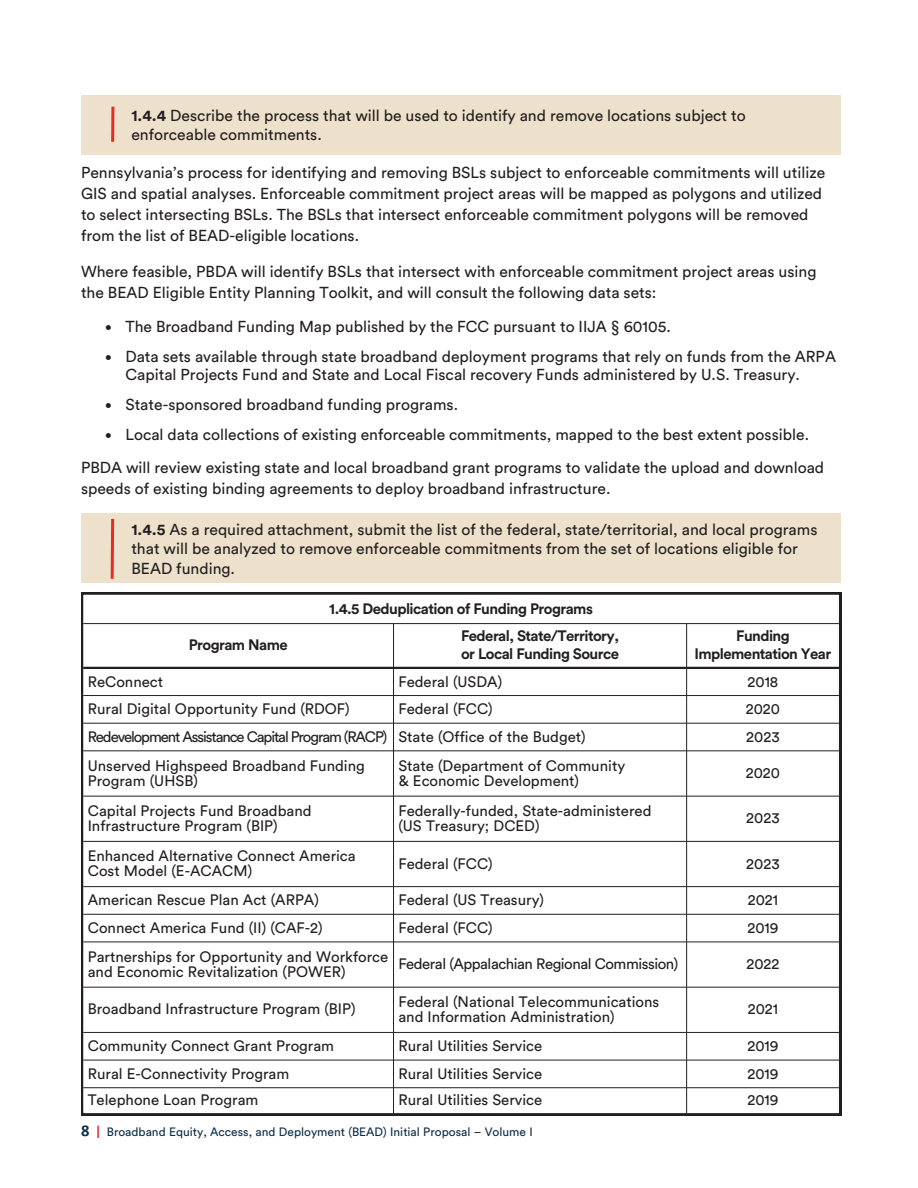
<style>
.page{position:relative;width:918px;height:1188px;background:#fff}
.page>*{position:absolute;margin:0;border:0;box-sizing:border-box;transform-origin:0 0}
.t1{font:15.75px/21px "Circular Std";color:#231f20}
.t2{font:15px/15px "Circular Std";color:#231f20}
.t3{font:700 15px/18px "Circular Std";letter-spacing:-.035em;color:#231f20}
.t4{font:15px "Circular Std";letter-spacing:-.075em;color:#231f20}
.t5{font:15px "Circular Std";letter-spacing:-.03em;color:#231f20}
.t6{font:12px "Circular Std";color:#0c2d47}
.s1{font-weight:700}
.s2{font-size:12px}
.s3{font-family:"Calibri";font-weight:700;font-size:16.5px}
.s4{font-weight:700;font-size:12.75px;color:#e61e27}
</style>
<div class="page">
<div style="left:81px;top:513px;width:760px;height:70px;background:#eee1cb"></div>
<svg style="left:110px;top:518px;width:5px;height:61px"></svg>
<div style="left:81px;top:95px;width:760px;height:59px;background:#eee1cb"></div>
<hr style="left:111px;top:107px;width:3px;height:35px;background:#e62c24">
<svg style="left:81px;top:593px;width:760px;height:522px"></svg>
<hr style="left:393px;top:624px;width:1px;height:489px;background:#231f20">
<hr style="left:686px;top:624px;width:1px;height:489px;background:#231f20">
<hr style="left:83px;top:623px;width:756px;height:1px;background:#231f20">
<hr style="left:83px;top:667px;width:310px;height:2px;background:#231f20">
<hr style="left:394px;top:667px;width:292px;height:2px;background:#231f20">
<hr style="left:687px;top:667px;width:152px;height:2px;background:#231f20">
<hr style="left:83px;top:695px;width:310px;height:1px;background:#231f20">
<hr style="left:394px;top:695px;width:292px;height:1px;background:#231f20">
<hr style="left:687px;top:695px;width:152px;height:1px;background:#231f20">
<hr style="left:83px;top:723px;width:310px;height:1px;background:#231f20">
<hr style="left:394px;top:723px;width:292px;height:1px;background:#231f20">
<hr style="left:687px;top:723px;width:152px;height:1px;background:#231f20">
<hr style="left:83px;top:750px;width:310px;height:1px;background:#231f20">
<hr style="left:394px;top:750px;width:292px;height:1px;background:#231f20">
<hr style="left:687px;top:750px;width:152px;height:1px;background:#231f20">
<hr style="left:83px;top:796px;width:310px;height:1px;background:#231f20">
<hr style="left:394px;top:796px;width:292px;height:1px;background:#231f20">
<hr style="left:687px;top:796px;width:152px;height:1px;background:#231f20">
<hr style="left:83px;top:841px;width:310px;height:1px;background:#231f20">
<hr style="left:394px;top:841px;width:292px;height:1px;background:#231f20">
<hr style="left:687px;top:841px;width:152px;height:1px;background:#231f20">
<hr style="left:83px;top:886px;width:310px;height:1px;background:#231f20">
<hr style="left:394px;top:886px;width:292px;height:1px;background:#231f20">
<hr style="left:687px;top:886px;width:152px;height:1px;background:#231f20">
<hr style="left:83px;top:914px;width:310px;height:1px;background:#231f20">
<hr style="left:394px;top:914px;width:292px;height:1px;background:#231f20">
<hr style="left:687px;top:914px;width:152px;height:1px;background:#231f20">
<hr style="left:83px;top:942px;width:310px;height:1px;background:#231f20">
<hr style="left:394px;top:942px;width:292px;height:1px;background:#231f20">
<hr style="left:687px;top:942px;width:152px;height:1px;background:#231f20">
<hr style="left:83px;top:987px;width:310px;height:1px;background:#231f20">
<hr style="left:394px;top:987px;width:292px;height:1px;background:#231f20">
<hr style="left:687px;top:987px;width:152px;height:1px;background:#231f20">
<hr style="left:83px;top:1032px;width:310px;height:1px;background:#231f20">
<hr style="left:394px;top:1032px;width:292px;height:1px;background:#231f20">
<hr style="left:687px;top:1032px;width:152px;height:1px;background:#231f20">
<hr style="left:83px;top:1060px;width:310px;height:1px;background:#231f20">
<hr style="left:394px;top:1060px;width:292px;height:1px;background:#231f20">
<hr style="left:687px;top:1060px;width:152px;height:1px;background:#231f20">
<hr style="left:83px;top:1087px;width:310px;height:1px;background:#231f20">
<hr style="left:394px;top:1087px;width:292px;height:1px;background:#231f20">
<hr style="left:687px;top:1087px;width:152px;height:1px;background:#231f20">
<p class="t1" style="left:131px;top:107px;width:616px;line-height:19.5px"><span class="s1">1.4.4</span> Describe the process that will be used to identify and remove locations subject to enforceable commitments.</p>
<p class="t1" style="left:81px;top:163px;width:746px">Pennsylvania’s process for identifying and removing BSLs subject to enforceable commitments will utilize GIS and spatial analyses. Enforceable commitment project areas will be mapped as polygons and utilized to select intersecting BSLs. The BSLs that intersect enforceable commitment polygons will be removed from the list of BEAD-eligible locations.</p>
<p class="t1" style="left:81px;top:262px;width:737px">Where feasible, PBDA will identify BSLs that intersect with enforceable commitment project areas using the BEAD Eligible Entity Planning Toolkit, and will consult the following data sets:</p>
<p class="t1" style="left:105px;top:318px;width:567px"><span class="s2">•</span> The Broadband Funding Map published by the FCC pursuant to IIJA § 60105.</p>
<p class="t1" style="left:125px;top:349px;width:712px;line-height:18px;text-indent:-20px"><span class="s2">•</span> Data sets available through state broadband deployment programs that rely on funds from the ARPA<br>Capital Projects Fund and State and Local Fiscal recovery Funds administered by U.S. Treasury.</p>
<p class="t1" style="left:105px;top:396px;width:355px"><span class="s2">•</span> State-sponsored broadband funding programs.</p>
<p class="t1" style="left:105px;top:426px;width:706px"><span class="s2">•</span> Local data collections of existing enforceable commitments, mapped to the best extent possible.</p>
<p class="t1" style="left:81px;top:459px;width:745px">PBDA will review existing state and local broadband grant programs to validate the upload and download speeds of existing binding agreements to deploy broadband infrastructure.</p>
<p class="t1" style="left:131px;top:521px;width:688px;line-height:19.5px"><span class="s1">1.4.5</span> As a required attachment, submit the list of the federal, state/territorial, and local programs that will be analyzed to remove enforceable commitments from the set of locations eligible for<br>BEAD funding.</p>
<p class="t3" style="left:329px;top:601px;width:265px">1.4.5 Deduplication of Funding Programs</p>
<p class="t3" style="left:189px;top:637px;width:100px">Program Name</p>
<p class="t3" style="left:461px;top:628px;width:160px">Federal, State/Territory, or Local Funding Source</p>
<p class="t3" style="left:695px;top:628px;width:138px;text-align:center">Funding<br>Implementation Year</p>
<p class="t2" style="left:88px;top:675px;width:77px">ReConnect</p>
<p class="t2" style="left:398px;top:675px;width:105px">Federal (USDA)</p>
<p class="t2" style="left:748px;top:675px;width:32px">2018</p>
<p class="t2" style="left:88px;top:703px;width:264px">Rural Digital Opportunity Fund (RDOF)</p>
<p class="t2" style="left:398px;top:703px;width:96px">Federal (FCC)</p>
<p class="t2" style="left:746px;top:703px;width:36px">2020</p>
<p class="t4" style="left:88px;top:731px;width:301px">Redevelopment Assistance Capital Program (RACP)</p>
<p class="t2" style="left:398px;top:730px;width:189px">State (Office of the Budget)</p>
<p class="t2" style="left:746px;top:730px;width:35px">2023</p>
<p class="t2" style="left:88px;top:759px;width:279px">Unserved Highspeed Broadband Funding<br>Program (UHSB)</p>
<p class="t2" style="left:398px;top:759px;width:228px">State (Department of Community &amp; Economic Development)</p>
<p class="t2" style="left:746px;top:767px;width:36px">2020</p>
<p class="t2" style="left:88px;top:804px;width:225px">Capital Projects Fund Broadband<br>Infrastructure Program (BIP)</p>
<p class="t2" style="left:398px;top:804px;width:255px">Federally-funded, State-administered (US Treasury; DCED)</p>
<p class="t2" style="left:746px;top:812px;width:35px">2023</p>
<p class="t2" style="left:88px;top:850px;width:270px">Enhanced Alternative Connect America<br>Cost Model (E-ACACM)</p>
<p class="t2" style="left:398px;top:857px;width:96px">Federal (FCC)</p>
<p class="t2" style="left:746px;top:857px;width:35px">2023</p>
<p class="t2" style="left:88px;top:894px;width:233px">American Rescue Plan Act (ARPA)</p>
<p class="t2" style="left:398px;top:894px;width:147px">Federal (US Treasury)</p>
<p class="t2" style="left:748px;top:894px;width:32px">2021</p>
<p class="t2" style="left:88px;top:921px;width:236px">Connect America Fund (II) (CAF-2)</p>
<p class="t2" style="left:398px;top:921px;width:96px">Federal (FCC)</p>
<p class="t2" style="left:747px;top:921px;width:33px">2019</p>
<p class="t2" style="left:88px;top:950px;width:302px">Partnerships for Opportunity and Workforce and Economic Revitalization (POWER)</p>
<p class="t5" style="left:398px;top:958px;width:281px">Federal (Appalachian Regional Commission)</p>
<p class="t2" style="left:746px;top:958px;width:35px">2022</p>
<p class="t2" style="left:88px;top:1003px;width:269px">Broadband Infrastructure Program (BIP)</p>
<p class="t2" style="left:398px;top:996px;width:262px">Federal (National Telecommunications and Information Administration)</p>
<p class="t2" style="left:748px;top:1003px;width:32px">2021</p>
<p class="t2" style="left:88px;top:1040px;width:248px">Community Connect Grant Program</p>
<p class="t2" style="left:398px;top:1040px;width:145px">Rural Utilities Service</p>
<p class="t2" style="left:747px;top:1040px;width:33px">2019</p>
<p class="t2" style="left:88px;top:1067px;width:203px">Rural E-Connectivity Program</p>
<p class="t2" style="left:398px;top:1067px;width:145px">Rural Utilities Service</p>
<p class="t2" style="left:747px;top:1067px;width:33px">2019</p>
<p class="t2" style="left:88px;top:1094px;width:172px">Telephone Loan Program</p>
<p class="t2" style="left:398px;top:1094px;width:145px">Rural Utilities Service</p>
<p class="t2" style="left:747px;top:1094px;width:33px">2019</p>
<p class="t6" style="left:81px;top:1127px;width:453px"><span class="s3">8</span> <span class="s4">|</span> Broadband Equity, Access, and Deployment (BEAD) Initial Proposal – Volume I</p>
</div>
